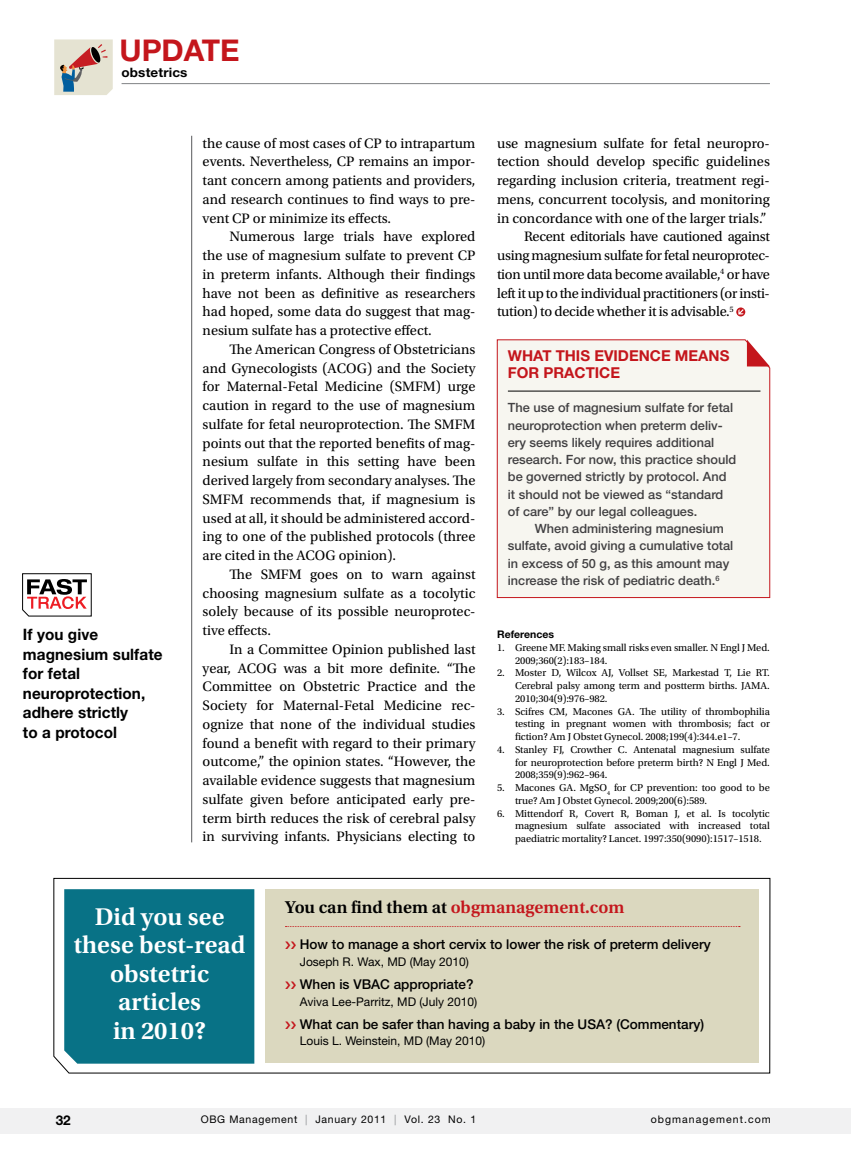
<style>
.page{position:relative;width:851px;height:1161px;background:#fff}
.page>*{position:absolute;margin:0;border:0;box-sizing:border-box;transform-origin:0 0}
.t1{font:700 30px "Helvetica Neue LT Std";color:#c4161c}
.t2{font:600 25.5px/28.5px "Utopia Std";color:#fff;text-align:center}
.t3{font:600 18px "Utopia Std";color:#c4161c}
.t4{font:700 15.75px/19.5px "Helvetica Neue LT Std";letter-spacing:.005em;color:#000}
.t5{font:700 15px/17.2px "Helvetica Neue LT Std";letter-spacing:.11em;color:#c4161c}
.t6{font:14.4px/18.8px "Utopia Std";color:#000;text-align:justify}
.t7{font:14.4px "Utopia Std";letter-spacing:-.02em;color:#000}
.t8{font:500 13.5px "Helvetica Neue LT Std";color:#000}
.t9{font:700 13.5px "Helvetica Neue LT Std";color:#000}
.t10{font:700 12.9px "Helvetica Neue LT Std";letter-spacing:.01em;color:#000;scale:1.04 1}
.t11{font:500 12.75px/17.2px "Helvetica Neue LT Std";color:#414042}
.t12{font:12px "Helvetica Neue LT Std";color:#000}
.t13{font:10.5px/12.8px "Utopia Std";letter-spacing:-.005em;color:#000;text-align:justify}
.t14{font:10.5px "Helvetica Neue LT Std";letter-spacing:.065em;color:#000}
.t15{font:10.5px "Helvetica Neue LT Std";letter-spacing:.1em;color:#000}
.t16{font:700 10.5px "Helvetica Neue LT Std";color:#000}
.s1{color:#000}
.s2{color:#939598}
</style>
<div class="page">
<hr style="left:191px;top:136px;width:1px;height:706px;background:#58595b">
<hr style="left:122px;top:83px;width:648px;height:1px;background:#808285">
<div style="left:54px;top:39px;width:59px;height:56px;background:#e5e3d2"></div>
<svg style="left:60px;top:44px;width:47px;height:48px"></svg>
<div style="left:0;top:1108px;width:850px;height:26px;background:#f1f1f2"></div>
<svg style="left:22px;top:573px;width:70px;height:44px"></svg>
<svg style="left:736px;top:307px;width:9px;height:9px"></svg>
<div style="left:497px;top:339px;width:273px;height:259px;background:#f7f6f0"></div>
<hr style="left:508px;top:391px;width:252px;height:1px;background:#000">
<svg style="left:746px;top:340px;width:24px;height:27px"></svg>
<svg style="left:53px;top:878px;width:717px;height:195px"></svg>
<div style="left:64px;top:889px;width:190px;height:175px;background:#087286"></div>
<div style="left:265px;top:889px;width:493px;height:174px;background:#dbd8bf"></div>
<svg style="left:285px;top:926px;width:455px;height:1px"></svg>
<h1 class="t1" style="left:120px;top:32px;width:121px">UpdatE</h1>
<p class="t10" style="left:121px;top:64px;width:65px">obstetrics</p>
<p class="t4" style="left:23px;top:624px;width:141px">If you give magnesium sulfate for fetal neuroprotection, adhere strictly<br>to a protocol</p>
<p class="t6" style="left:202px;top:134px;width:274px">the cause of most cases of CP to intrapartum events. Nevertheless, CP remains an impor&shy;tant concern among patients and providers, and research continues to find ways to pre&shy;vent CP or minimize its effects.</p>
<p class="t6" style="left:202px;top:228px;width:274px;text-indent:27px">Numerous large trials have explored the use of magnesium sulfate to prevent CP in preterm infants. Although their findings have not been as definitive as researchers had hoped, some data do suggest that mag&shy;nesium sulfate has a protective effect.</p>
<p class="t6" style="left:202px;top:340px;width:274px;text-indent:27px">The American Congress of Obstetricians and Gynecologists (ACOG) and the Society for Maternal-Fetal Medicine (SMFM) urge caution in regard to the use of magnesium sulfate for fetal neuroprotection. The SMFM points out that the reported benefits of mag&shy;nesium sulfate in this setting have been derived largely from secondary analyses. The SMFM recommends that, if magnesium is used at all, it should be administered accord&shy;ing to one of the published protocols (three are cited in the ACOG opinion).</p>
<p class="t6" style="left:202px;top:565px;width:274px;text-indent:27px">The SMFM goes on to warn against choosing magnesium sulfate as a tocolytic solely because of its possible neuroprotec&shy;tive effects.</p>
<p class="t6" style="left:202px;top:640px;width:274px;text-indent:27px">In a Committee Opinion published last year, ACOG was a bit more definite. “The Committee on Obstetric Practice and the Society for Maternal-Fetal Medicine rec&shy;ognize that none of the individual studies found a benefit with regard to their primary outcome,” the opinion states. “However, the available evidence suggests that magnesium sulfate given before anticipated early pre&shy;term birth reduces the risk of cerebral palsy in surviving infants. Physicians electing to</p>
<p class="t6" style="left:497px;top:134px;width:274px">use magnesium sulfate for fetal neuropro-</p>
<p class="t6" style="left:497px;top:153px;width:274px">tection should develop specific guidelines</p>
<p class="t6" style="left:497px;top:171px;width:274px">regarding inclusion criteria, treatment regi-</p>
<p class="t6" style="left:497px;top:190px;width:274px">mens, concurrent tocolysis, and monitoring</p>
<p class="t6" style="left:497px;top:209px;width:271px">in concordance with one of the larger trials.”</p>
<p class="t7" style="left:524px;top:229px;width:247px">Recent editorials have cautioned against</p>
<p class="t7" style="left:497px;top:248px;width:274px">using magnesium sulfate for fetal neuroprotec-</p>
<p class="t7" style="left:497px;top:267px;width:274px">tion until more data become available,<sup>4</sup> or have</p>
<p class="t7" style="left:497px;top:285px;width:274px">left it up to the individual practitioners (or insti-</p>
<p class="t7" style="left:497px;top:304px;width:238px">tution) to decide whether it is advisable.<sup>5</sup></p>
<p class="t5" style="left:508px;top:347px;width:221px">What this evidence means for practice</p>
<p class="t11" style="left:508px;top:399px;width:230px">The use of magnesium sulfate for fetal neuroprotection when preterm deliv&shy;ery seems likely requires additional research. For now, this practice should be governed strictly by protocol. And it should not be viewed as “standard of care” by our legal colleagues.</p>
<p class="t11" style="left:508px;top:520px;width:227px;text-indent:27px">When administering magnesium sulfate, avoid giving a cumulative total in excess of 50 g, as this amount may increase the risk of pediatric death.<sup>6</sup></p>
<p class="t16" style="left:497px;top:628px;width:58px">References</p>
<p class="t13" style="left:515px;top:641px;width:256px;text-indent:-18px">1. Greene MF. Making small risks even smaller. N Engl J Med.<br>2009;360(2):183–184.</p>
<p class="t13" style="left:515px;top:667px;width:256px;text-indent:-18px">2. Moster D, Wilcox AJ, Vollset SE, Markestad T, Lie RT.<br>Cerebral palsy among term and postterm births. JAMA.<br>2010;304(9):976–982.</p>
<p class="t13" style="left:515px;top:705px;width:256px;text-indent:-18px">3. Scifres CM, Macones GA. The utility of thrombophilia testing in pregnant women with thrombosis; fact or fiction? Am J Obstet Gynecol. 2008;199(4):344.e1–7.</p>
<p class="t13" style="left:515px;top:743px;width:256px;text-indent:-18px">4. Stanley FJ, Crowther C. Antenatal magnesium sulfate for neuroprotection before preterm birth? N Engl J Med.<br>2008;359(9):962–964.</p>
<p class="t13" style="left:515px;top:782px;width:256px;text-indent:-18px">5. Macones GA. MgSO<sub>4</sub> for CP prevention: too good to be true? Am J Obstet Gynecol. 2009;200(6):589.</p>
<p class="t13" style="left:515px;top:807px;width:256px;text-indent:-18px">6. Mittendorf R, Covert R, Boman J, et al. Is tocolytic magnesium sulfate associated with increased total paediatric mortality? Lancet. 1997:350(9090):1517–1518.</p>
<h2 class="t2" style="left:74px;top:902px;width:173px">Did you see these best-read obstetric articles<br>in 2010?</h2>
<p class="t3" style="left:285px;top:897px;width:341px"><span class="s1">You can find them at</span> obgmanagement.com</p>
<p class="t8" style="left:300px;top:937px;width:412px">How to manage a short cervix to lower the risk of preterm delivery</p>
<p class="t12" style="left:300px;top:954px;width:170px">Joseph R. Wax, MD (May 2010)</p>
<p class="t8" style="left:300px;top:976px;width:175px">When is VBAC appropriate?</p>
<p class="t12" style="left:300px;top:994px;width:179px">Aviva Lee-Parritz, MD (July 2010)</p>
<p class="t8" style="left:300px;top:1016px;width:406px">What can be safer than having a baby in the USA? (Commentary)</p>
<p class="t12" style="left:300px;top:1034px;width:187px">Louis L. Weinstein, MD (May 2010)</p>
<p class="t9" style="left:56px;top:1112px;width:17px">32</p>
<p class="t14" style="left:201px;top:1114px;width:277px">OBG Management <span class="s2">|</span> January 2011 <span class="s2">|</span> Vol. 23 No. 1</p>
<p class="t15" style="left:650px;top:1114px;width:122px">obgmanagement.com</p>
</div>
